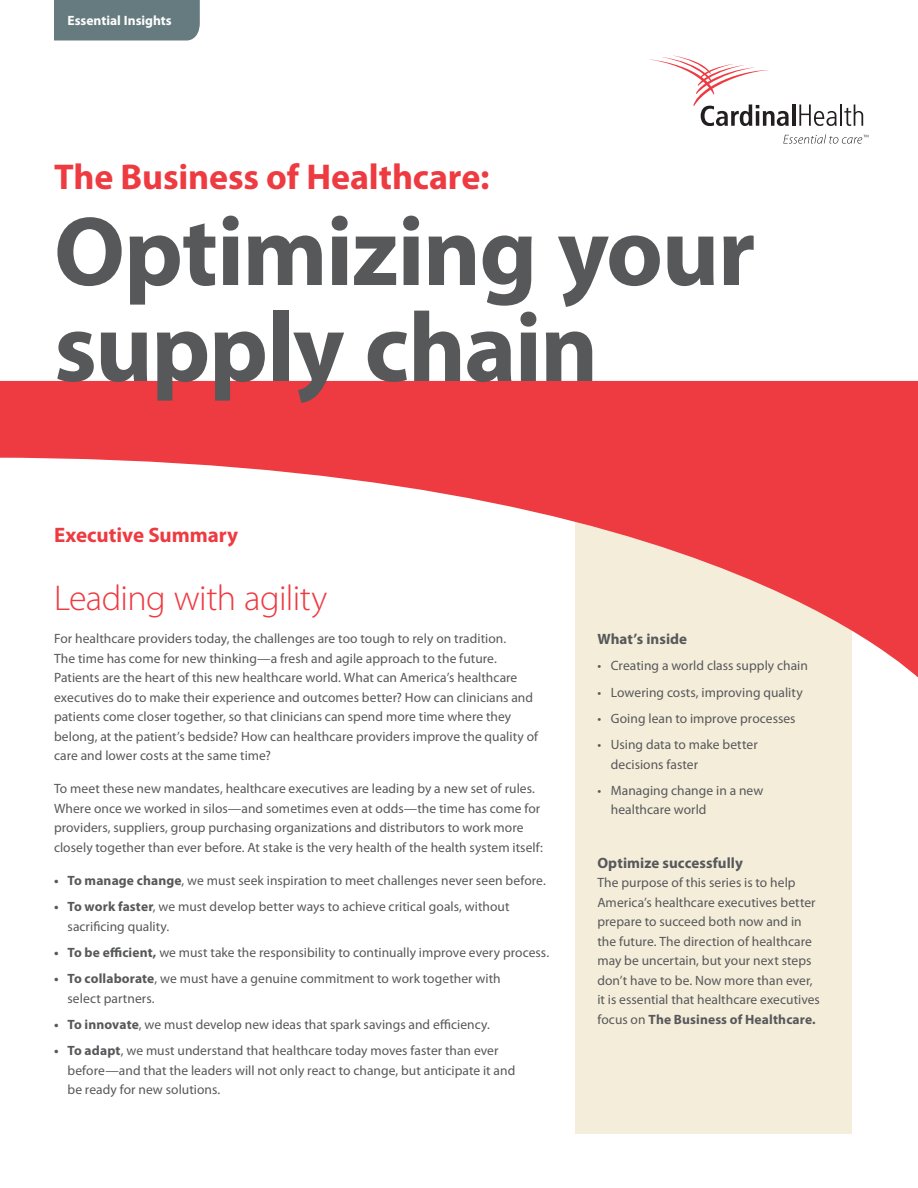
<style>
.page{position:relative;width:918px;height:1188px;background:#fff}
.page>*{position:absolute;margin:0;border:0;box-sizing:border-box;transform-origin:0 0}
.Body_Copy{font:700 99px/96px "Myriad Pro";letter-spacing:-.015em;color:#57585a}
.Body_Copy-2{font:700 36px "Myriad Pro";letter-spacing:-.005em;color:#ee3a41}
.Section_Sub_title{font:300 36px "Myriad Pro";letter-spacing:-.015em;color:#ee3a41}
.Section_Sub_title-2{font:700 21px "Myriad Pro";color:#ee3a41}
.Body_Copy-3{font:700 15px "Myriad Pro";letter-spacing:.005em;color:#57585a}
.Body_Copy-4{font:13.5px/19.5px "Myriad Pro";letter-spacing:.005em;color:#57585a}
.Bullets{font:13.5px/19.5px "Myriad Pro";letter-spacing:.005em;color:#57585a}
.Cover_Capability{font:700 13.5px "Myriad Pro";color:#fff}
.s1{font-weight:700}
</style>
<div class="page">
<div style="left:575px;top:442px;width:277px;height:692px;background:#f4edda"></div>
<svg style="left:783px;top:134px;width:86px;height:10px"></svg>
<hr style="left:792px;top:104px;width:4px;height:22px;background:#231f20">
<hr style="left:840px;top:104px;width:2px;height:22px;background:#231f20">
<svg style="left:650px;top:56px;width:139px;height:70px"></svg>
<svg style="left:844px;top:104px;width:19px;height:22px"></svg>
<svg style="left:799px;top:104px;width:38px;height:22px"></svg>
<svg style="left:0;top:381px;width:918px;height:297px"></svg>
<div style="left:54px;top:0;width:146px;height:40px;background:#657b80"></div>
<p class="Cover_Capability" style="left:68px;top:13px;width:106px">Essential Insights</p>
<p class="Body_Copy-2" style="left:54px;top:157px;width:437px">The Business of Healthcare:</p>
<p class="Body_Copy" style="left:54px;top:205px;width:703px">Optimizing your supply chain</p>
<p class="Section_Sub_title-2" style="left:54px;top:523px;width:186px">Executive Summary</p>
<p class="Section_Sub_title" style="left:54px;top:579px;width:275px">Leading with agility</p>
<p class="Body_Copy-4" style="left:54px;top:629px;width:486px">For healthcare providers today, the challenges are too tough to rely on tradition.<br>The time has come for new thinking—a fresh and agile approach to the future.<br>Patients are the heart of this new healthcare world. What can America’s healthcare executives do to make their experience and outcomes better? How can clinicians and patients come closer together, so that clinicians can spend more time where they belong, at the patient’s bedside? How can healthcare providers improve the quality of care and lower costs at the same time?</p>
<p class="Body_Copy-4" style="left:54px;top:779px;width:490px">To meet these new mandates, healthcare executives are leading by a new set of rules.<br>Where once we worked in silos—and sometimes even at odds—the time has come for providers, suppliers, group purchasing organizations and distributors to work more closely together than ever before. At stake is the very health of the health system itself:</p>
<p class="Bullets" style="left:54px;top:871px;width:493px"><span class="s1">• To manage change</span>, we must seek inspiration to meet challenges never seen before.</p>
<p class="Bullets" style="left:68px;top:897px;width:444px;text-indent:-14px"><span class="s1">• To work faster</span>, we must develop better ways to achieve critical goals, without sacrificing quality.</p>
<p class="Bullets" style="left:54px;top:943px;width:497px"><span class="s1">• To be efficient,</span> we must take the responsibility to continually improve every process.</p>
<p class="Bullets" style="left:68px;top:969px;width:435px;text-indent:-14px"><span class="s1">• To collaborate</span>, we must have a genuine commitment to work together with select partners.</p>
<p class="Bullets" style="left:54px;top:1015px;width:437px"><span class="s1">• To innovate</span>, we must develop new ideas that spark savings and efficiency.</p>
<p class="Bullets" style="left:68px;top:1041px;width:449px;text-indent:-14px"><span class="s1">• To adapt</span>, we must understand that healthcare today moves faster than ever before—and that the leaders will not only react to change, but anticipate it and be ready for new solutions.</p>
<p class="Body_Copy-3" style="left:597px;top:631px;width:91px">What’s inside</p>
<p class="Bullets" style="left:597px;top:656px;width:212px">• Creating a world class supply chain</p>
<p class="Bullets" style="left:597px;top:683px;width:207px">• Lowering costs, improving quality</p>
<p class="Bullets" style="left:597px;top:709px;width:200px">• Going lean to improve processes</p>
<p class="Bullets" style="left:611px;top:735px;width:148px;text-indent:-14px">• Using data to make better decisions faster</p>
<p class="Bullets" style="left:611px;top:781px;width:154px;text-indent:-14px">• Managing change in a new healthcare world</p>
<p class="Body_Copy-3" style="left:597px;top:854px;width:147px">Optimize successfully</p>
<p class="Body_Copy-4" style="left:597px;top:873px;width:224px">The purpose of this series is to help America’s healthcare executives better prepare to succeed both now and in the future. The direction of healthcare may be uncertain, but your next steps don’t have to be. Now more than ever, it is essential that healthcare executives focus on <span class="s1">The Business of Healthcare.</span></p>
</div>
